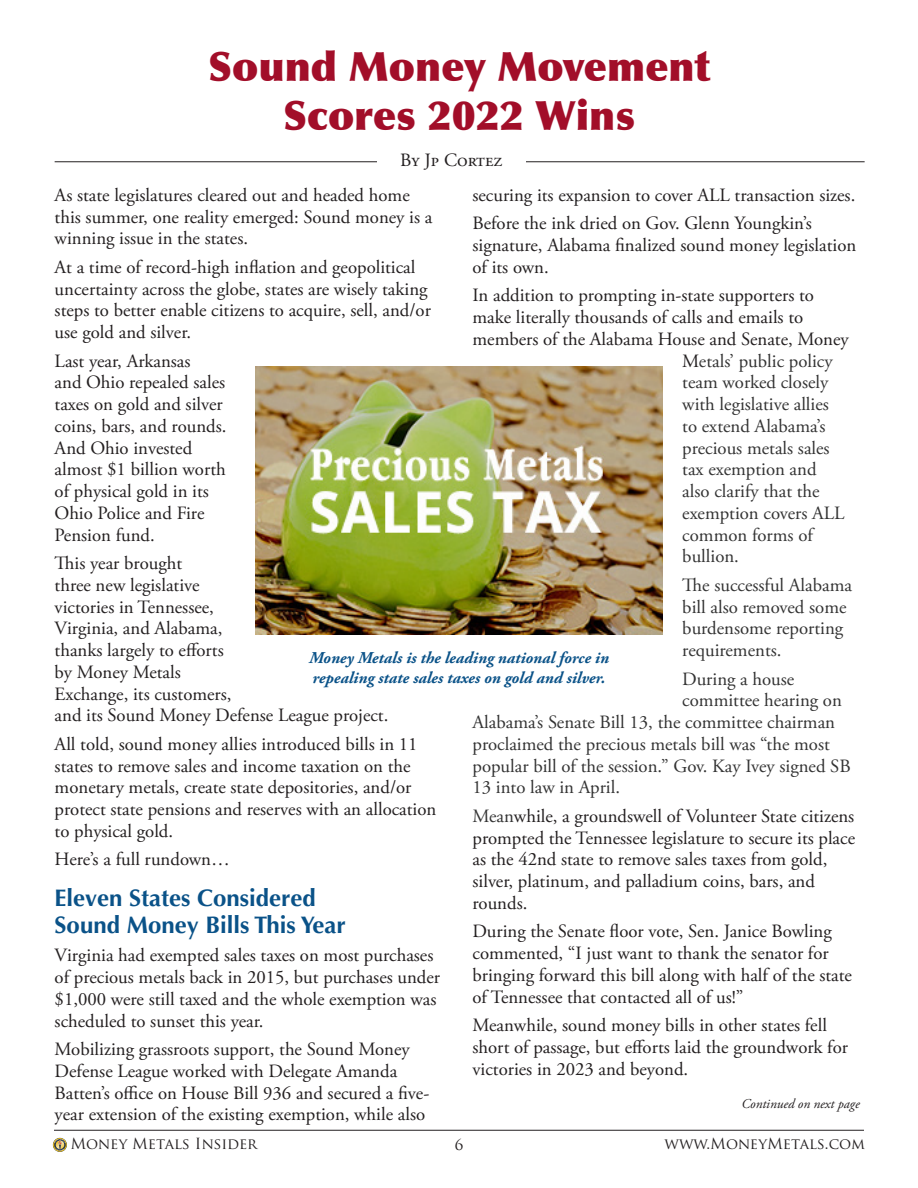
<style>
.page{position:relative;width:918px;height:1188px;background:#fff}
.page>*{position:absolute;margin:0;border:0;box-sizing:border-box;transform-origin:0 0}
.main_headlines{font:900 40.5px/48.6px "Optima";color:#a20e29;text-align:center}
.sub_heads{font:700 24px/27px "Optima";color:#0a5288}
.main_body{font:18.75px/21.8px "Adobe Garamond Pro";color:#231f20}
.main_body-2{font:18.75px/21.8px "Adobe Garamond Pro";color:#333}
.picture_captions{font:italic 700 16.5px/19.5px "Adobe Garamond Pro";color:#0a5288}
.t1{font:15px "Trajan Pro";color:#231f20}
.t2{font:italic 13.5px "Adobe Garamond Pro";color:#231f20}
.s1{color:#231f20}
.s2{color:#333}
</style>
<div class="page">
<hr style="left:54px;top:1130px;width:810px;height:1px;background:#231f20">
<hr style="left:55px;top:161px;width:810px;height:1px;background:#231f20">
<div style="left:377px;top:150px;width:149px;height:47px;background:#fff"></div>
<img style="left:256px;top:367px;width:406px;height:268px">
<div style="left:53px;top:1138px;width:13px;height:13px;border:1px solid #162f57;border-radius:50%"></div>
<svg style="left:54px;top:1139px;width:12px;height:12px"></svg>
<p class="main_headlines" style="left:208px;top:42px;width:503px">Sound Money Movement<br>Scores 2022 Wins</p>
<p class="main_body" style="left:400px;top:149px;width:104px">By Jp Cortez</p>
<p class="main_body" style="left:55px;top:185px;width:379px">As state legislatures cleared out and headed home this summer, one reality emerged: Sound money is a winning issue in the states.</p>
<p class="main_body" style="left:55px;top:257px;width:378px">At a time of record-high inflation and geopolitical uncertainty across the globe, states are wisely taking steps to better enable citizens to acquire, sell, and/or use gold and silver.</p>
<p class="main_body" style="left:55px;top:350px;width:173px">Last year, Arkansas<br>and Ohio repealed sales taxes on gold and silver coins, bars, and rounds.<br>And Ohio invested almost $1 billion worth of physical gold in its<br>Ohio Police and Fire<br>Pension fund.</p>
<p class="main_body" style="left:55px;top:553px;width:335px">This year brought<br>three new legislative<br>victories in Tennessee,<br>Virginia, and Alabama,<br>thanks largely to efforts<br>by Money Metals<br>Exchange, its customers,<br>and its Sound Money Defense League project.</p>
<p class="main_body" style="left:55px;top:734px;width:383px">All told, sound money allies introduced bills in 11 states to remove sales and income taxation on the monetary metals, create state depositories, and/or protect state pensions and reserves with an allocation to physical gold.</p>
<p class="main_body" style="left:55px;top:849px;width:177px">Here’s a full rundown…</p>
<p class="sub_heads" style="left:55px;top:885px;width:293px">Eleven States Considered<br>Sound Money Bills This Year</p>
<p class="main_body" style="left:55px;top:945px;width:387px">Virginia had exempted sales taxes on most purchases of precious metals back in 2015, but purchases under $1,000 were still taxed and the whole exemption was scheduled to sunset this year.</p>
<p class="main_body" style="left:55px;top:1039px;width:376px">Mobilizing grassroots support, the Sound Money Defense League worked with Delegate Amanda Batten’s office on House Bill 936 and secured a five&shy;year extension of the existing exemption, while also</p>
<p class="main_body" style="left:472px;top:185px;width:384px">securing its expansion to cover ALL transaction sizes.</p>
<p class="main_body" style="left:472px;top:213px;width:385px">Before the ink dried on Gov. Glenn Youngkin’s signature, Alabama finalized sound money legislation of its own.</p>
<p class="main_body" style="left:472px;top:285px;width:343px">In addition to prompting in-state supporters to</p>
<p class="main_body" style="left:472px;top:307px;width:332px">make literally thousands of calls and emails to</p>
<p class="main_body" style="left:472px;top:329px;width:378px">members of the Alabama House and Senate, Money</p>
<p class="main_body-2" style="left:682px;top:350px;width:152px"><span class="s1">M</span>etals’ public policy</p>
<p class="main_body-2" style="left:682px;top:372px;width:148px">team worked closely</p>
<p class="main_body-2" style="left:682px;top:394px;width:148px">with legislative allies</p>
<p class="main_body-2" style="left:682px;top:416px;width:145px">to extend Alabama’s</p>
<p class="main_body-2" style="left:682px;top:437px;width:149px">precious metals sales</p>
<p class="main_body-2" style="left:682px;top:459px;width:136px">tax exemption and</p>
<p class="main_body-2" style="left:682px;top:481px;width:139px">also clarify that the</p>
<p class="main_body-2" style="left:682px;top:503px;width:164px">exemption covers ALL</p>
<p class="main_body-2" style="left:682px;top:524px;width:134px">common forms of</p>
<p class="main_body-2" style="left:682px;top:546px;width:58px">bullion.</p>
<p class="main_body-2" style="left:682px;top:575px;width:171px">The successful Alabama bill also removed some burdensome reporting requirements.</p>
<p class="main_body-2" style="left:682px;top:668px;width:114px">During a house</p>
<p class="main_body-2" style="left:682px;top:690px;width:161px">committee hearing on</p>
<p class="main_body-2" style="left:472px;top:712px;width:364px">Alabama’s Senate Bill 13, the committee chairman</p>
<p class="main_body-2" style="left:472px;top:734px;width:359px">proclaimed the precious metals bill was “the most</p>
<p class="main_body-2" style="left:472px;top:755px;width:380px">popular bill of the session.” Gov. Kay Ivey signed SB</p>
<p class="main_body-2" style="left:472px;top:777px;width:149px">13 into law in April.</p>
<p class="main_body" style="left:472px;top:806px;width:384px"><span class="s2">Mean</span>while, a groundswell of Volunteer State citizens prompted the Tennessee legislature to secure its place as the 42nd state to remove sales taxes from gold, silver, platinum, and palladium coins, bars, and rounds.</p>
<p class="main_body" style="left:472px;top:921px;width:381px">During the Senate floor vote, Sen. Janice Bowling commented, “I just want to thank the senator for bringing forward this bill along with half of the state of Tennessee that contacted all of us!”</p>
<p class="main_body" style="left:472px;top:1015px;width:377px">Meanwhile, sound money bills in other states fell short of passage, but efforts laid the groundwork for victories in 2023 and beyond.</p>
<p class="picture_captions" style="left:309px;top:649px;width:301px">Money Metals is the leading national force in repealing state sales taxes on gold and silver.</p>
<p class="t2" style="left:741px;top:1096px;width:120px">Continued on next page</p>
<p class="t1" style="left:70px;top:1134px;width:188px">Money Metals Insider</p>
<p class="t1" style="left:455px;top:1135px;width:10px">6</p>
<p class="t1" style="left:664px;top:1134px;width:202px">www.MoneyMetals.com</p>
</div>
